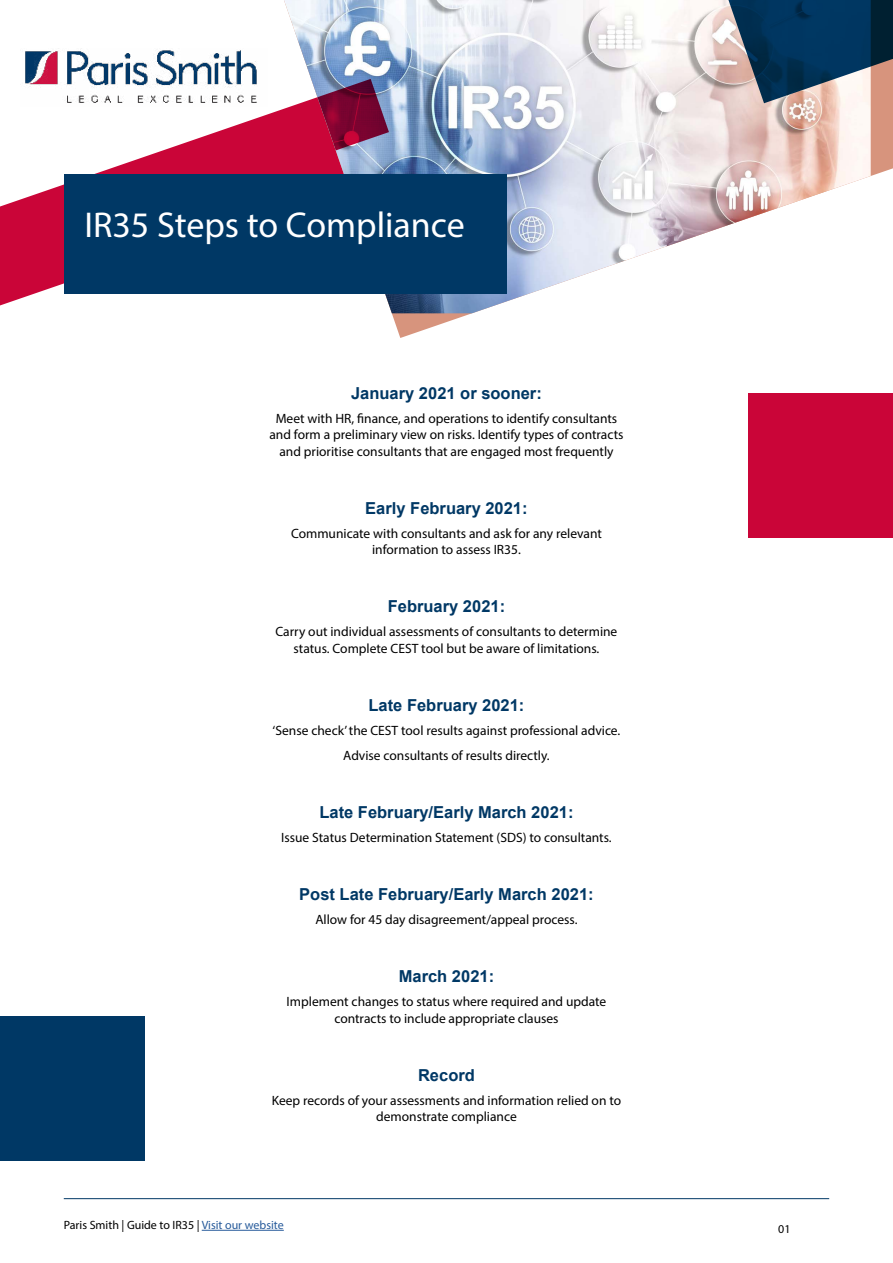
<style>
.page{position:relative;width:893px;height:1263px;background:#fff}
.page>*{position:absolute;margin:0;border:0;box-sizing:border-box;transform-origin:0 0}
.t1{font:36px "Myriad Pro";color:#fff}
.t2{font:700 16.5px "Arial";color:#003865}
.t3{font:13.5px/16.2px "Myriad Pro";color:#000;text-align:center}
.t4{font:12px "Myriad Pro";color:#000}
.s1{color:#275b9b}
</style>
<div class="page">
<svg style="left:0;top:108px;width:284px;height:197px"></svg>
<svg style="left:391px;top:103px;width:502px;height:235px"></svg>
<img style="left:284px;top:0;width:587px;height:313px">
<svg style="left:709px;top:0;width:184px;height:103px;background:#52687c"></svg>
<svg style="left:317px;top:79px;width:72px;height:71px;background:#832f5b"></svg>
<div style="left:64px;top:174px;width:443px;height:119px;background:#003865"></div>
<img style="left:25px;top:50px;width:232px;height:53px">
<hr style="left:202px;top:1230px;width:82px;height:1px;background:#275b9b">
<hr style="left:64px;top:1198px;width:765px;height:1px;background:#003865">
<div style="left:748px;top:393px;width:145px;height:145px;background:#ca0538"></div>
<div style="left:0;top:1016px;width:145px;height:145px;background:#003865"></div>
<h1 class="t1" style="left:85px;top:203px;width:382px">IR35 Steps to Compliance</h1>
<p class="t2" style="left:351px;top:382px;width:192px">January 2021 or sooner:</p>
<p class="t3" style="left:269px;top:410px;width:356px">Meet with HR, finance, and operations to identify consultants and form a preliminary view on risks. Identify types of contracts and prioritise consultants that are engaged most frequently</p>
<p class="t2" style="left:365px;top:496px;width:164px">Early February 2021:</p>
<p class="t3" style="left:291px;top:525px;width:312px">Communicate with consultants and ask for any relevant information to assess IR35.</p>
<p class="t2" style="left:388px;top:595px;width:119px">February 2021:</p>
<p class="t3" style="left:276px;top:623px;width:343px">Carry out individual assessments of consultants to determine status. Complete CEST tool but be aware of limitations.</p>
<p class="t2" style="left:369px;top:693px;width:157px">Late February 2021:</p>
<p class="t3" style="left:273px;top:718px;width:349px;line-height:24.8px">‘Sense check’ the CEST tool results against professional advice.<br>Advise consultants of results directly.</p>
<p class="t2" style="left:319px;top:800px;width:256px">Late February/Early March 2021:</p>
<p class="t3" style="left:281px;top:829px;width:332px">Issue Status Determination Statement (SDS) to consultants.</p>
<p class="t2" style="left:299px;top:882px;width:296px">Post Late February/Early March 2021:</p>
<p class="t3" style="left:315px;top:911px;width:264px">Allow for 45 day disagreement/appeal process.</p>
<p class="t2" style="left:399px;top:965px;width:97px">March 2021:</p>
<p class="t3" style="left:287px;top:993px;width:321px">Implement changes to status where required and update contracts to include appropriate clauses</p>
<p class="t2" style="left:418px;top:1063px;width:58px">Record</p>
<p class="t3" style="left:272px;top:1092px;width:351px">Keep records of your assessments and information relied on to demonstrate compliance</p>
<p class="t4" style="left:64px;top:1217px;width:222px">Paris Smith | Guide to IR35 | <span class="s1">Visit our website</span></p>
<p class="t4" style="left:778px;top:1222px;width:14px">01</p>
</div>
